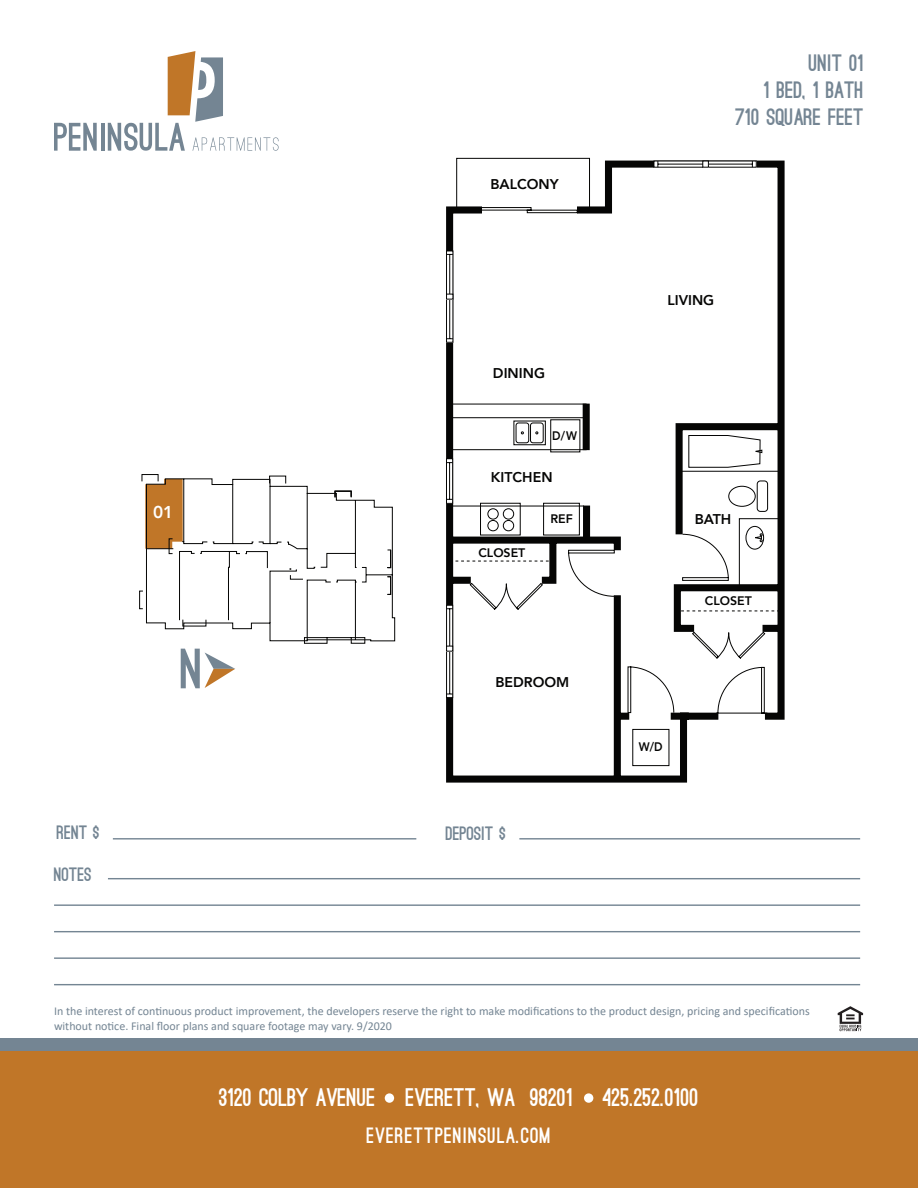
<style>
.page{position:relative;width:918px;height:1188px;background:#fff}
.page>*{position:absolute;margin:0;border:0;box-sizing:border-box;transform-origin:0 0}
.t1{font:900 53.85px "Ostrich Sans";color:#748593}
.t2{font:900 24.15px "Ostrich Sans";color:#fff}
.t3{font:900 22.5px "Ostrich Sans";color:#748593}
.t4{font:900 21px "Ostrich Sans";letter-spacing:.05em;color:#fff}
.t5{font:900 18.3px "Ostrich Sans";color:#748593}
.t6{font:800 17.1px "Avenir";color:#fff}
.t7{font:800 14.1px "Avenir";color:#050504}
.t8{font:800 12.3px "Avenir";color:#050504}
.t9{font:800 12.3px "Avenir";color:#050504;scale:.9 1}
.t10{font:12px/14.4px "Calibri";color:#748593}
</style>
<div class="page">
<svg style="left:54px;top:123px;width:43px;height:28px"></svg>
<hr style="left:101px;top:123px;width:3px;height:28px;background:#748593">
<svg style="left:108px;top:51px;width:171px;height:100px"></svg>
<div style="left:0;top:1051px;width:918px;height:137px;background:#c07628"></div>
<div style="left:0;top:1038px;width:918px;height:13px;background:#748593"></div>
<div style="left:584px;top:1093px;width:9px;height:10px;background:#fff;border-radius:50%"></div>
<div style="left:385px;top:1093px;width:9px;height:10px;background:#fff;border-radius:50%"></div>
<hr style="left:519px;top:838px;width:341px;height:2px;background:#748593">
<hr style="left:113px;top:838px;width:303px;height:2px;background:#748593">
<hr style="left:108px;top:878px;width:752px;height:1px;background:#748593">
<hr style="left:54px;top:904px;width:806px;height:2px;background:#748593">
<hr style="left:54px;top:931px;width:806px;height:1px;background:#748593">
<hr style="left:54px;top:957px;width:806px;height:2px;background:#748593">
<hr style="left:54px;top:984px;width:806px;height:1px;background:#748593">
<svg style="left:838px;top:1006px;width:25px;height:25px"></svg>
<svg style="left:205px;top:653px;width:30px;height:35px"></svg>
<svg style="left:446px;top:157px;width:339px;height:626px"></svg>
<div style="left:456px;top:158px;width:134px;height:52px;border:1px solid #050504"></div>
<svg style="left:656px;top:163px;width:99px;height:3px"></svg>
<hr style="left:658px;top:164px;width:94px;height:1px;background:#050504">
<div style="left:702px;top:161px;width:7px;height:7px;border:1px solid #050504"></div>
<svg style="left:449px;top:470px;width:333px;height:244px"></svg>
<svg style="left:450px;top:561px;width:19px;height:1px"></svg>
<svg style="left:448px;top:253px;width:3px;height:88px"></svg>
<div style="left:446px;top:251px;width:7px;height:92px;border:1px solid #050504"></div>
<hr style="left:449px;top:254px;width:1px;height:85px;background:#050504">
<div style="left:446px;top:294px;width:7px;height:6px;border:1px solid #050504"></div>
<svg style="left:448px;top:460px;width:3px;height:42px"></svg>
<div style="left:446px;top:458px;width:7px;height:46px;border:1px solid #050504"></div>
<hr style="left:449px;top:463px;width:1px;height:36px;background:#050504">
<svg style="left:448px;top:607px;width:3px;height:89px"></svg>
<div style="left:446px;top:605px;width:7px;height:93px;border:1px solid #050504"></div>
<hr style="left:449px;top:609px;width:1px;height:85px;background:#050504">
<div style="left:446px;top:646px;width:7px;height:6px;border:1px solid #050504"></div>
<svg style="left:469px;top:502px;width:158px;height:158px"></svg>
<svg style="left:627px;top:480px;width:154px;height:286px"></svg>
<div style="left:482px;top:203px;width:95px;height:17px;background:#fff"></div>
<div style="left:481px;top:207px;width:50px;height:4px;border:1px solid #050504"></div>
<div style="left:527px;top:210px;width:51px;height:3px;border:1px solid #050504"></div>
<svg style="left:688px;top:435px;width:75px;height:33px"></svg>
<div style="left:583px;top:506px;width:7px;height:33px;background:#050504"></div>
<hr style="left:450px;top:417px;width:138px;height:1px;background:#050504">
<hr style="left:450px;top:404px;width:137px;height:1px;background:#050504">
<hr style="left:450px;top:449px;width:137px;height:1px;background:#050504">
<div style="left:583px;top:404px;width:7px;height:46px;background:#050504"></div>
<svg style="left:513px;top:419px;width:68px;height:34px"></svg>
<svg style="left:139px;top:474px;width:257px;height:170px"></svg>
<p class="t7" style="left:490px;top:173px;width:70px">BALCONY</p>
<p class="t7" style="left:493px;top:363px;width:54px">DINING</p>
<p class="t9" style="left:552px;top:426px;width:29px">D/W</p>
<p class="t6" style="left:153px;top:498px;width:22px">01</p>
<p class="t1" style="left:181px;top:649px;width:24px">N</p>
<p class="t7" style="left:491px;top:466px;width:63px">KITCHEN</p>
<p class="t8" style="left:478px;top:543px;width:48px">CLOSET</p>
<p class="t8" style="left:550px;top:509px;width:24px">REF</p>
<p class="t7" style="left:495px;top:671px;width:76px">BEDROOM</p>
<p class="t5" style="left:57px;top:825px;width:44px">RENT $</p>
<p class="t5" style="left:446px;top:827px;width:62px">DEPOSIT $</p>
<p class="t5" style="left:54px;top:868px;width:39px">NOTES</p>
<p class="t3" style="left:809px;top:54px;width:57px">UNIT 01</p>
<p class="t3" style="left:764px;top:81px;width:102px">1 BED, 1 BATH</p>
<p class="t3" style="left:736px;top:108px;width:130px">710 SQUARE FEET</p>
<p class="t7" style="left:667px;top:289px;width:48px">LIVING</p>
<p class="t7" style="left:695px;top:508px;width:38px">BATH</p>
<p class="t8" style="left:705px;top:591px;width:48px">CLOSET</p>
<p class="t9" style="left:639px;top:738px;width:28px">W/D</p>
<p class="t10" style="left:54px;top:1004px;width:757px">In the interest of continuous product improvement, the developers reserve the right to make modifications to the product design, pricing and specifications without notice. Final floor plans and square footage may vary. 9/2020</p>
<p class="t2" style="left:219px;top:1088px;width:481px">3120 COLBY AVENUE EVERETT, WA 98201 425.252.0100</p>
<p class="t4" style="left:367px;top:1127px;width:186px">EVERETTPENINSULA.COM</p>
</div>
